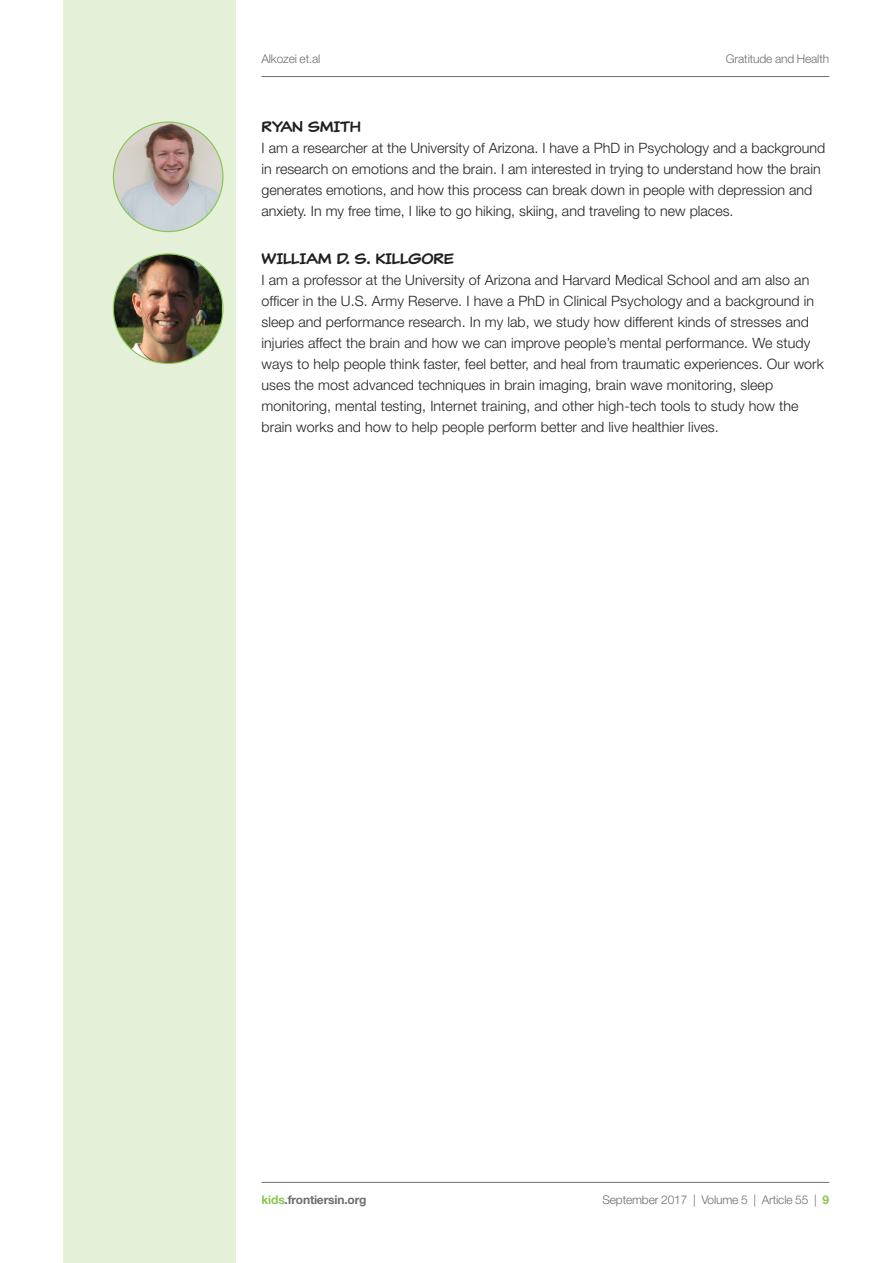
<style>
.page{position:relative;width:893px;height:1263px;background:#fff}
.page>*{position:absolute;margin:0;border:0;box-sizing:border-box;transform-origin:0 0}
.t1{font:15px "Classic Comic";letter-spacing:-.02em;color:#231f20}
.t2{font:300 14.25px/21px "Helvetica Neue LT Std";letter-spacing:.005em;color:#231f20}
.t3{font:300 12px "Helvetica Neue LT Std";letter-spacing:-.015em;color:#6c6d70}
.t4{font:700 12px "Helvetica Neue LT Std";letter-spacing:-.015em;color:#6c6d70}
.s1{color:#89c650}
.s2{font-weight:700;color:#89c650}
</style>
<div class="page">
<div style="left:64px;top:0;width:172px;height:1263px;background:#e4f0d8"></div>
<hr style="left:261px;top:76px;width:568px;height:1px;background:#6c6d70">
<hr style="left:261px;top:1182px;width:568px;height:1px;background:#6c6d70">
<svg style="left:112px;top:121px;width:112px;height:112px"></svg>
<img style="left:112px;top:253px;width:112px;height:111px">
<p class="t3" style="left:261px;top:51px;width:61px">Alkozei et.al</p>
<p class="t3" style="left:726px;top:51px;width:105px">Gratitude and Health</p>
<p class="t1" style="left:262px;top:117px;width:58px">RYAN SMI</p>
<p class="t1" style="left:340px;top:117px;width:21px">TH</p>
<p class="t2" style="left:262px;top:137px;width:565px">I am a researcher at the University of Arizona. I have a PhD in Psychology and a background in research on emotions and the brain. I am interested in trying to understand how the brain generates emotions, and how this process can break down in people with depression and anxiety. In my free time, I like to go hiking, skiing, and traveling to new places.</p>
<p class="t1" style="left:262px;top:249px;width:194px">WILLIAM D. S. KILLGORE</p>
<p class="t2" style="left:262px;top:269px;width:564px">I am a professor at the University of Arizona and Harvard Medical School and am also an officer in the U.S. Army Reserve. I have a PhD in Clinical Psychology and a background in sleep and performance research. In my lab, we study how different kinds of stresses and injuries affect the brain and how we can improve people’s mental performance. We study ways to help people think faster, feel better, and heal from traumatic experiences. Our work uses the most advanced techniques in brain imaging, brain wave monitoring, sleep monitoring, mental testing, Internet training, and other high-tech tools to study how the brain works and how to help people perform better and live healthier lives.</p>
<p class="t4" style="left:261px;top:1192px;width:107px"><span class="s1">kids</span>.frontiersin.org</p>
<p class="t3" style="left:602px;top:1192px;width:228px">September 2017 | Volume 5 | Article 55 | <span class="s2">9</span></p>
</div>
